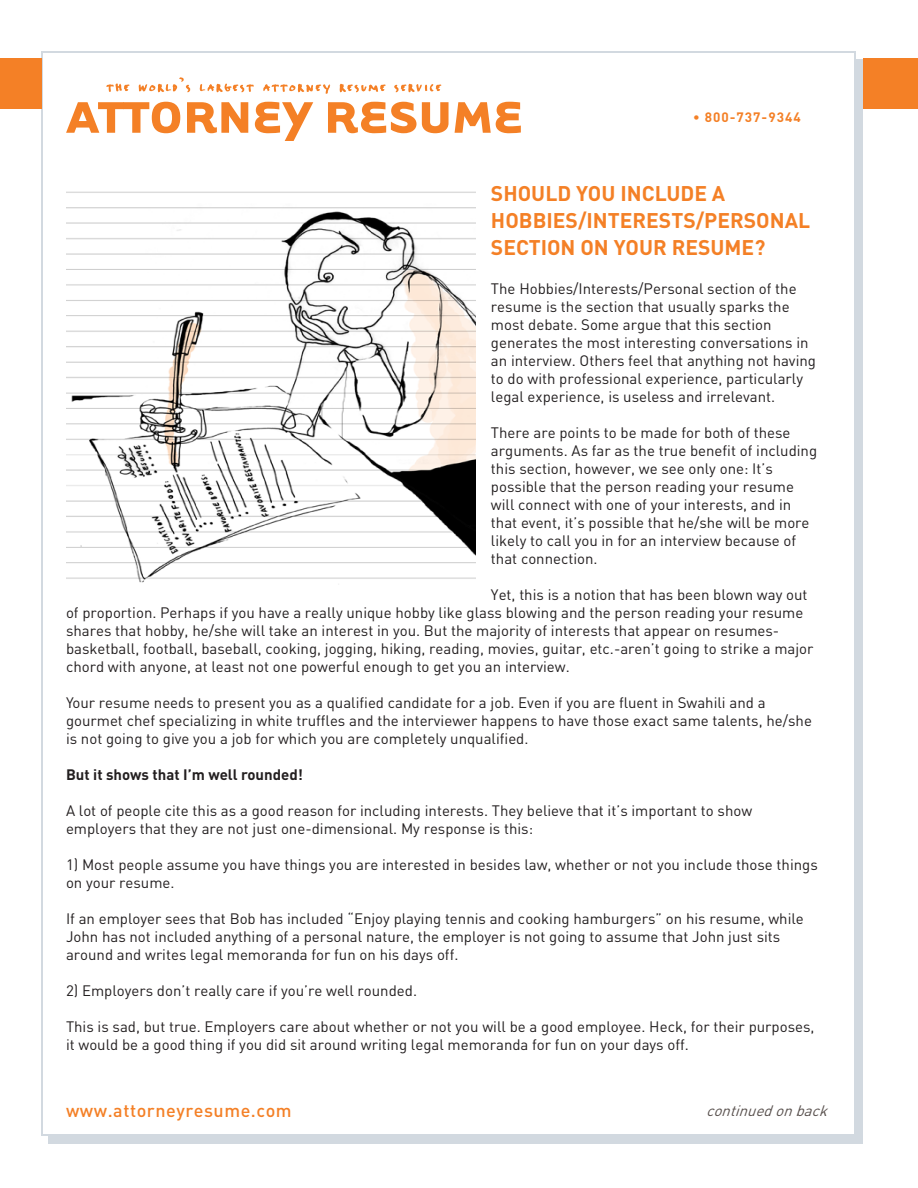
<style>
.page{position:relative;width:918px;height:1188px;background:#fff}
.page>*{position:absolute;margin:0;border:0;box-sizing:border-box;transform-origin:0 0}
.body_text{font:700 21px/27px "DIN";color:#f48026}
.t1{font:500 18px "DIN";letter-spacing:.03em;color:#f48026}
.body_text-2{font:15px/18px "DIN";color:#231f20}
.body_text-3{font:700 15px "DIN";color:#231f20}
.body_text-4{font:italic 15px "DIN";color:#59514e}
.t2{font:700 13.5px "DIN";letter-spacing:.075em;color:#f48026}
</style>
<div class="page">
<svg style="left:66px;top:102px;width:114px;height:31px"></svg>
<svg style="left:187px;top:102px;width:61px;height:31px"></svg>
<svg style="left:255px;top:102px;width:58px;height:39px"></svg>
<svg style="left:328px;top:102px;width:121px;height:31px"></svg>
<svg style="left:455px;top:102px;width:66px;height:31px"></svg>
<svg style="left:106px;top:83px;width:24px;height:9px"></svg>
<svg style="left:139px;top:77px;width:51px;height:16px"></svg>
<svg style="left:199px;top:83px;width:55px;height:10px"></svg>
<svg style="left:263px;top:84px;width:68px;height:10px"></svg>
<svg style="left:339px;top:84px;width:47px;height:9px"></svg>
<svg style="left:394px;top:84px;width:48px;height:9px"></svg>
<hr style="left:854px;top:52px;width:2px;height:1084px;background:#d2d9e0">
<hr style="left:41px;top:53px;width:2px;height:1082px;background:#d2d9e0">
<hr style="left:41px;top:52px;width:815px;height:1px;background:#d2d9e0">
<hr style="left:41px;top:1135px;width:815px;height:1px;background:#d2d9e0">
<div style="left:856px;top:59px;width:7px;height:1085px;background:#d2d9e0"></div>
<div style="left:48px;top:1136px;width:811px;height:8px;background:#d2d9e0"></div>
<div style="left:863px;top:59px;width:55px;height:50px;background:#f48026"></div>
<div style="left:0;top:59px;width:41px;height:50px;background:#f48026"></div>
<img style="left:66px;top:191px;width:410px;height:392px">
<p class="t2" style="left:693px;top:109px;width:109px">• 800-737-9344</p>
<p class="body_text" style="left:491px;top:179px;width:321px">SHOULD YOU INCLUDE A<br>HOBBIES/INTERESTS/PERSONAL<br>SECTION ON YOUR RESUME?</p>
<p class="body_text-2" style="left:491px;top:280px;width:327px">The Hobbies/Interests/Personal section of the resume is the section that usually sparks the most debate. Some argue that this section generates the most interesting conversations in an interview. Others feel that anything not having to do with professional experience, particularly legal experience, is useless and irrelevant.</p>
<p class="body_text-2" style="left:491px;top:424px;width:328px">There are points to be made for both of these arguments. As far as the true benefit of including this section, however, we see only one: It’s possible that the person reading your resume will connect with one of your interests, and in that event, it’s possible that he/she will be more likely to call you in for an interview because of that connection.</p>
<p class="body_text-2" style="left:66px;top:586px;width:749px;text-indent:425px">Yet, this is a notion that has been blown way out of proportion. Perhaps if you have a really unique hobby like glass blowing and the person reading your resume shares that hobby, he/she will take an interest in you. But the majority of interests that appear on resumes&shy;basketball, football, baseball, cooking, jogging, hiking, reading, movies, guitar, etc.-aren’t going to strike a major chord with anyone, at least not one powerful enough to get you an interview.</p>
<p class="body_text-2" style="left:66px;top:694px;width:747px">Your resume needs to present you as a qualified candidate for a job. Even if you are fluent in Swahili and a gourmet chef specializing in white truffles and the interviewer happens to have those exact same talents, he/she is not going to give you a job for which you are completely unqualified.</p>
<p class="body_text-3" style="left:66px;top:765px;width:239px">But it shows that I’m well rounded!</p>
<p class="body_text-2" style="left:66px;top:802px;width:688px">A lot of people cite this as a good reason for including interests. They believe that it’s important to show employers that they are not just one-dimensional. My response is this:</p>
<p class="body_text-2" style="left:66px;top:856px;width:753px">1) Most people assume you have things you are interested in besides law, whether or not you include those things on your resume.</p>
<p class="body_text-2" style="left:66px;top:910px;width:739px">If an employer sees that Bob has included “Enjoy playing tennis and cooking hamburgers” on his resume, while<br>John has not included anything of a personal nature, the employer is not going to assume that John just sits around and writes legal memoranda for fun on his days off.</p>
<p class="body_text-2" style="left:66px;top:982px;width:353px">2) Employers don’t really care if you’re well rounded.</p>
<p class="body_text-2" style="left:66px;top:1018px;width:750px">This is sad, but true. Employers care about whether or not you will be a good employee. Heck, for their purposes, it would be a good thing if you did sit around writing legal memoranda for fun on your days off.</p>
<p class="t1" style="left:66px;top:1099px;width:227px">www.attorneyresume.com</p>
<p class="body_text-4" style="left:706px;top:1101px;width:128px">continuedonback</p>
</div>
